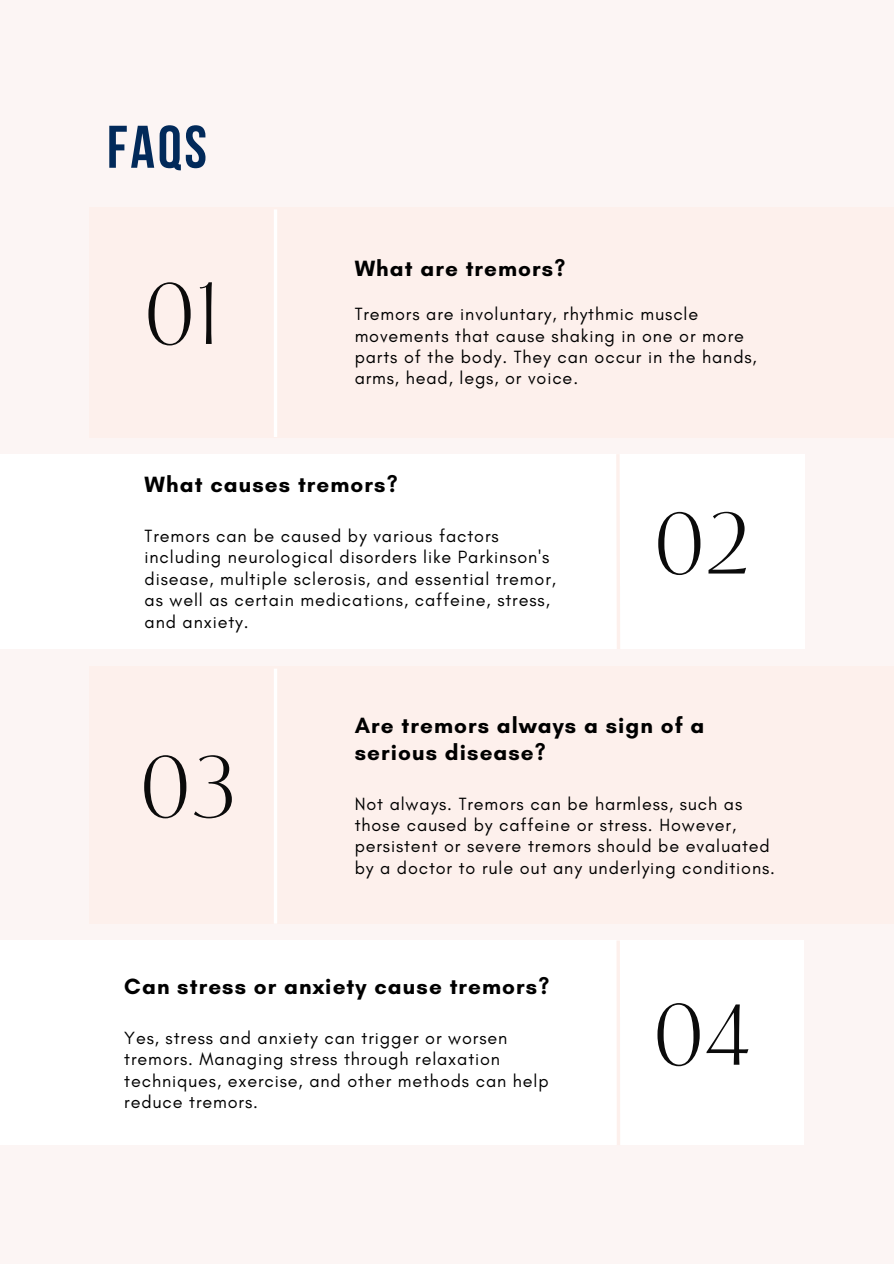
<style>
.page{position:relative;width:894px;height:1264px;background:#fff}
.page>*{position:absolute;margin:0;border:0;box-sizing:border-box;transform-origin:0 0}
.t1{font:84px "Cotoris";letter-spacing:.04em;color:#0b0b0b}
.t2{font:60px "Bebas Neue Cyrillic";color:#022a5a}
.t3{font:700 22.5px/27px "Glacial Indifference";letter-spacing:.05em;color:#000}
.t4{font:18px/21.3px "Glacial Indifference";letter-spacing:.05em;color:#000}
</style>
<div class="page">
<div style="left:0;top:0;width:893px;height:1263px;background:#fcf5f4"></div>
<div style="left:89px;top:207px;width:804px;height:230px;background:#fdf0ec"></div>
<div style="left:89px;top:666px;width:804px;height:257px;background:#fdf0ec"></div>
<hr style="left:274px;top:668px;width:3px;height:255px;background:#fff">
<div style="left:0;top:454px;width:804px;height:195px;background:#fff"></div>
<div style="left:0;top:940px;width:803px;height:204px;background:#fff"></div>
<hr style="left:274px;top:209px;width:3px;height:228px;background:#fff">
<svg style="left:616px;top:454px;width:4px;height:195px"></svg>
<hr style="left:616px;top:940px;width:4px;height:205px;background:#fdf0ec">
<h2 class="t2" style="left:107px;top:123px;width:101px">FAQS</h2>
<p class="t1" style="left:144px;top:268px;width:77px">01</p>
<p class="t3" style="left:354px;top:255px;width:212px">What are tremors?</p>
<p class="t4" style="left:354px;top:303px;width:403px">Tremors are involuntary, rhythmic muscle movements that cause shaking in one or more parts of the body. They can occur in the hands, arms, head, legs, or voice.</p>
<p class="t3" style="left:144px;top:471px;width:254px">What causes tremors?</p>
<h2 class="t4" style="left:144px;top:525px;width:413px">Tremors can be caused by various factors including neurological disorders like Parkinson's disease, multiple sclerosis, and essential tremor, as well as certain medications, caffeine, stress, and anxiety.</h2>
<h2 class="t1" style="left:654px;top:498px;width:96px">02</h2>
<h1 class="t1" style="left:140px;top:741px;width:96px">03</h1>
<p class="t3" style="left:354px;top:711px;width:351px">Are tremors always a sign of a serious disease?</p>
<h2 class="t4" style="left:354px;top:792px;width:421px">Not always. Tremors can be harmless, such as those caused by caffeine or stress. However, persistent or severe tremors should be evaluated by a doctor to rule out any underlying conditions.</h2>
<p class="t3" style="left:124px;top:972px;width:426px">Can stress or anxiety cause tremors?</p>
<p class="t4" style="left:124px;top:1026px;width:426px">Yes, stress and anxiety can trigger or worsen tremors. Managing stress through relaxation techniques, exercise, and other methods can help reduce tremors.</p>
<p class="t1" style="left:653px;top:989px;width:97px">04</p>
</div>
